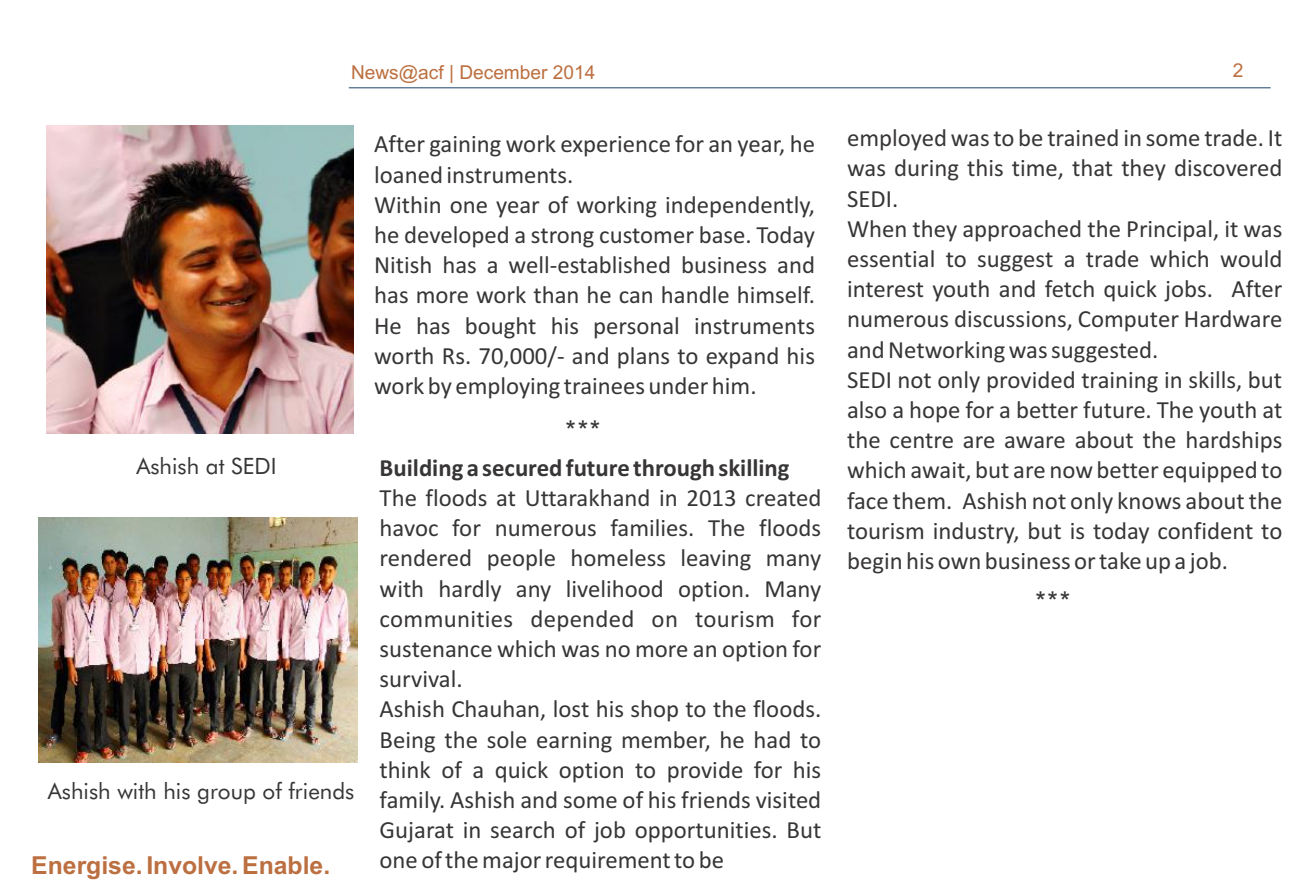
<style>
.page{position:relative;width:1296px;height:891px;background:#fff}
.page>*{position:absolute;margin:0;border:0;box-sizing:border-box;transform-origin:0 0}
.t1{font:27px "Arial";color:#373535}
.t2{font:24.75px/30.2px "Calibri";color:#373535}
.t3{font:700 24.75px "Calibri";color:#373535}
.t4{font:700 24.75px "Arial";color:#bc6f40}
.t5{font:22.5px "Futura BT";color:#373535}
.t6{font:19.12px "Arial";color:#bc6f40}
</style>
<div class="page">
<hr style="left:349px;top:87px;width:922px;height:1px;background:#33587e">
<img style="left:39px;top:518px;width:319px;height:244px">
<img style="left:47px;top:126px;width:307px;height:307px">
<p class="t6" style="left:351px;top:65px;width:246px">News@acf | December 2014</p>
<p class="t6" style="left:1233px;top:63px;width:12px">2</p>
<p class="t5" style="left:136px;top:457px;width:142px">Ashish at SEDI</p>
<p class="t5" style="left:48px;top:781px;width:308px">Ashish with his group of friends</p>
<p class="t4" style="left:31px;top:856px;width:300px">Energise. Involve. Enable.</p>
<p class="t2" style="left:374px;top:131px;width:442px">After gaining work experience for an year, he loaned instruments.<br>Within one year of working independently, he developed a strong customer base. Today Nitish has a well-established business and has more work than he can handle himself.<br>He has bought his personal instruments worth Rs. 70,000/- and plans to expand his work by employing trainees under him.</p>
<p class="t2" style="left:847px;top:125px;width:437px">employed was to be trained in some trade. It was during this time, that they discovered SEDI.<br>When they approached the Principal, it was essential to suggest a trade which would interest youth and fetch quick jobs. After numerous discussions, Computer Hardware and Networking was suggested.<br>SEDI not only provided training in skills, but also a hope for a better future. The youth at the centre are aware about the hardships which await, but are now better equipped to face them. Ashish not only knows about the tourism industry, but is today confident to begin his own business or take up a job.</p>
<p class="t1" style="left:566px;top:420px;width:36px">***</p>
<p class="t3" style="left:380px;top:457px;width:411px">Building a secured future through skilling</p>
<p class="t2" style="left:380px;top:485px;width:443px">The floods at Uttarakhand in 2013 created havoc for numerous families. The floods rendered people homeless leaving many with hardly any livelihood option. Many communities depended on tourism for sustenance which was no more an option for survival.<br>Ashish Chauhan, lost his shop to the floods.<br>Being the sole earning member, he had to think of a quick option to provide for his family. Ashish and some of his friends visited Gujarat in search of job opportunities. But one of the major requirement to be</p>
<p class="t1" style="left:1035px;top:591px;width:36px">***</p>
</div>
